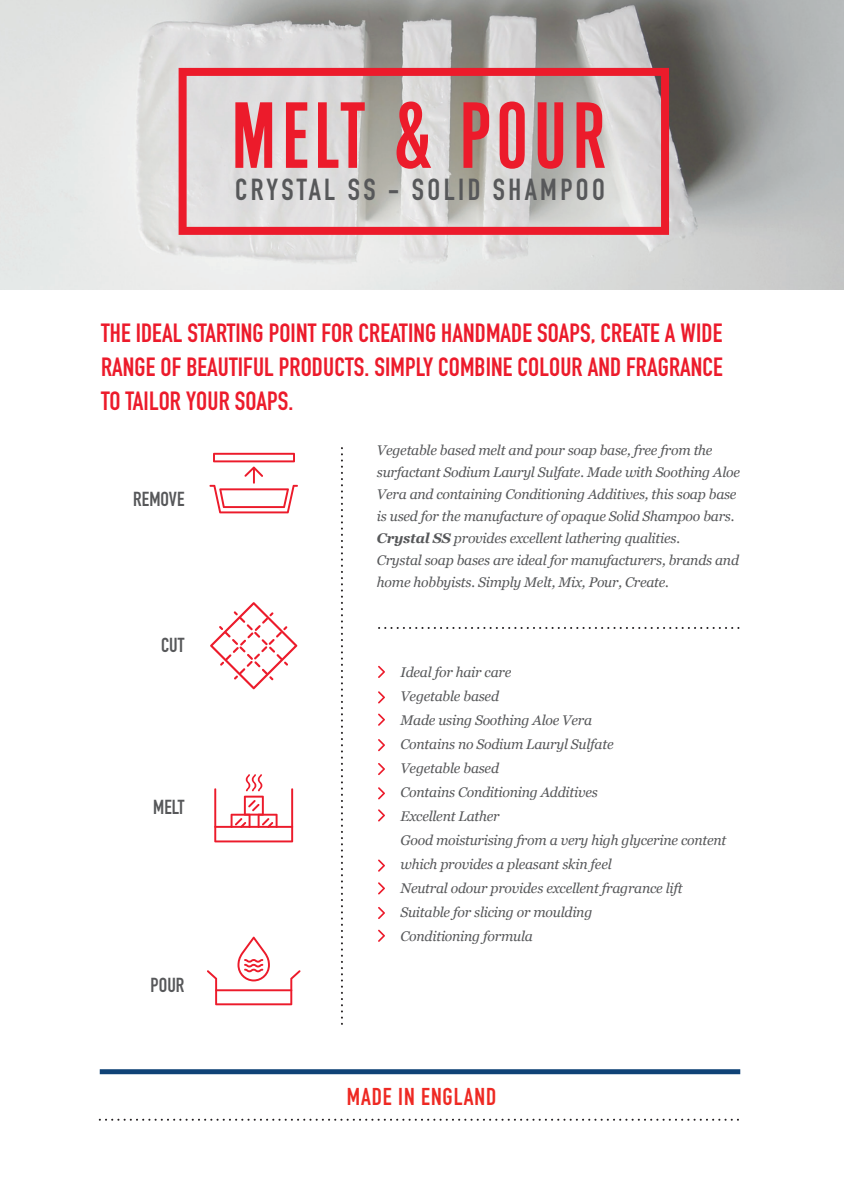
<style>
.page{position:relative;width:844px;height:1192px;background:#fff}
.page>*{position:absolute;margin:0;border:0;box-sizing:border-box;transform-origin:0 0}
.t1{font:90px "Cg Alpin Gth No 1";letter-spacing:.06em;color:#ec1b2b}
.t2{font:30px "DIN Engschrift Alternate";letter-spacing:.115em;color:#57585a}
.t3{font:26px/34px "DIN Engschrift Alternate";letter-spacing:.005em;color:#ec1b2b;text-align:justify}
.t4{font:24px "DIN Engschrift";letter-spacing:.04em;color:#ee2923}
.t5{font:20px "DIN Engschrift Alternate";letter-spacing:.005em;color:#57585a}
.t6{font:italic 14px/24px "Georgia";letter-spacing:-.015em;color:#57585a}
.s1{font-weight:700}
</style>
<div class="page">
<img style="left:0;top:0;width:843px;height:289px">
<div style="left:100px;top:1069px;width:640px;height:5px;background:#104377"></div>
<svg style="left:100px;top:1119px;width:639px;height:2px"></svg>
<svg style="left:341px;top:448px;width:2px;height:577px"></svg>
<svg style="left:178px;top:68px;width:491px;height:167px;background:#d2b7b7"></svg>
<svg style="left:378px;top:666px;width:7px;height:12px"></svg>
<svg style="left:378px;top:763px;width:7px;height:12px"></svg>
<svg style="left:378px;top:714px;width:7px;height:12px"></svg>
<svg style="left:378px;top:691px;width:7px;height:12px"></svg>
<svg style="left:378px;top:787px;width:7px;height:12px"></svg>
<svg style="left:210px;top:602px;width:87px;height:87px"></svg>
<svg style="left:214px;top:774px;width:79px;height:68px"></svg>
<hr style="left:214px;top:826px;width:79px;height:2px;background:#ec1b2b">
<svg style="left:207px;top:937px;width:93px;height:68px"></svg>
<svg style="left:209px;top:453px;width:89px;height:60px"></svg>
<svg style="left:378px;top:627px;width:360px;height:2px"></svg>
<svg style="left:378px;top:859px;width:7px;height:13px"></svg>
<svg style="left:378px;top:739px;width:7px;height:12px"></svg>
<svg style="left:378px;top:882px;width:7px;height:12px"></svg>
<svg style="left:378px;top:809px;width:7px;height:12px"></svg>
<svg style="left:378px;top:907px;width:7px;height:12px"></svg>
<svg style="left:378px;top:930px;width:7px;height:12px"></svg>
<h1 class="t1" style="left:231px;top:82px;width:375px">MELT &amp; POUR</h1>
<h2 class="t2" style="left:235px;top:172px;width:371px">CRYSTAL SS - SOLID SHAMPOO</h2>
<h3 class="t3" style="left:101px;top:316px;width:623px">THE IDEAL STARTING POINT FOR CREATING HANDMADE SOAPS, CREATE A WIDE RANGE OF BEAUTIFUL PRODUCTS. SIMPLY COMBINE COLOUR AND FRAGRANCE TO TAILOR YOUR SOAPS.</h3>
<h3 class="t5" style="left:133px;top:487px;width:53px">REMOVE</h3>
<h3 class="t5" style="left:161px;top:634px;width:25px">CUT</h3>
<h3 class="t5" style="left:153px;top:795px;width:33px">MELT</h3>
<h3 class="t5" style="left:150px;top:973px;width:35px">POUR</h3>
<p class="t6" style="left:377px;top:439px;width:364px;line-height:22px">Vegetable based melt and pour soap base, free from the surfactant Sodium Lauryl Sulfate. Made with Soothing Aloe Vera and containing Conditioning Additives, this soap base is used for the manufacture of opaque Solid Shampoo bars.<br><span class="s1">Crystal SS</span> provides excellent lathering qualities.<br>Crystal soap bases are ideal for manufacturers, brands and home hobbyists. Simply Melt, Mix, Pour, Create.</p>
<p class="t6" style="left:400px;top:660px;width:327px">Ideal for hair care<br>Vegetable based<br>Made using Soothing Aloe Vera<br>Contains no Sodium Lauryl Sulfate<br>Vegetable based<br>Contains Conditioning Additives<br>Excellent Lather<br>Good moisturising from a very high glycerine content which provides a pleasant skin feel<br>Neutral odour provides excellent fragrance lift<br>Suitable for slicing or moulding<br>Conditioning formula</p>
<h3 class="t4" style="left:346px;top:1083px;width:151px">MADE IN ENGLAND</h3>
</div>
